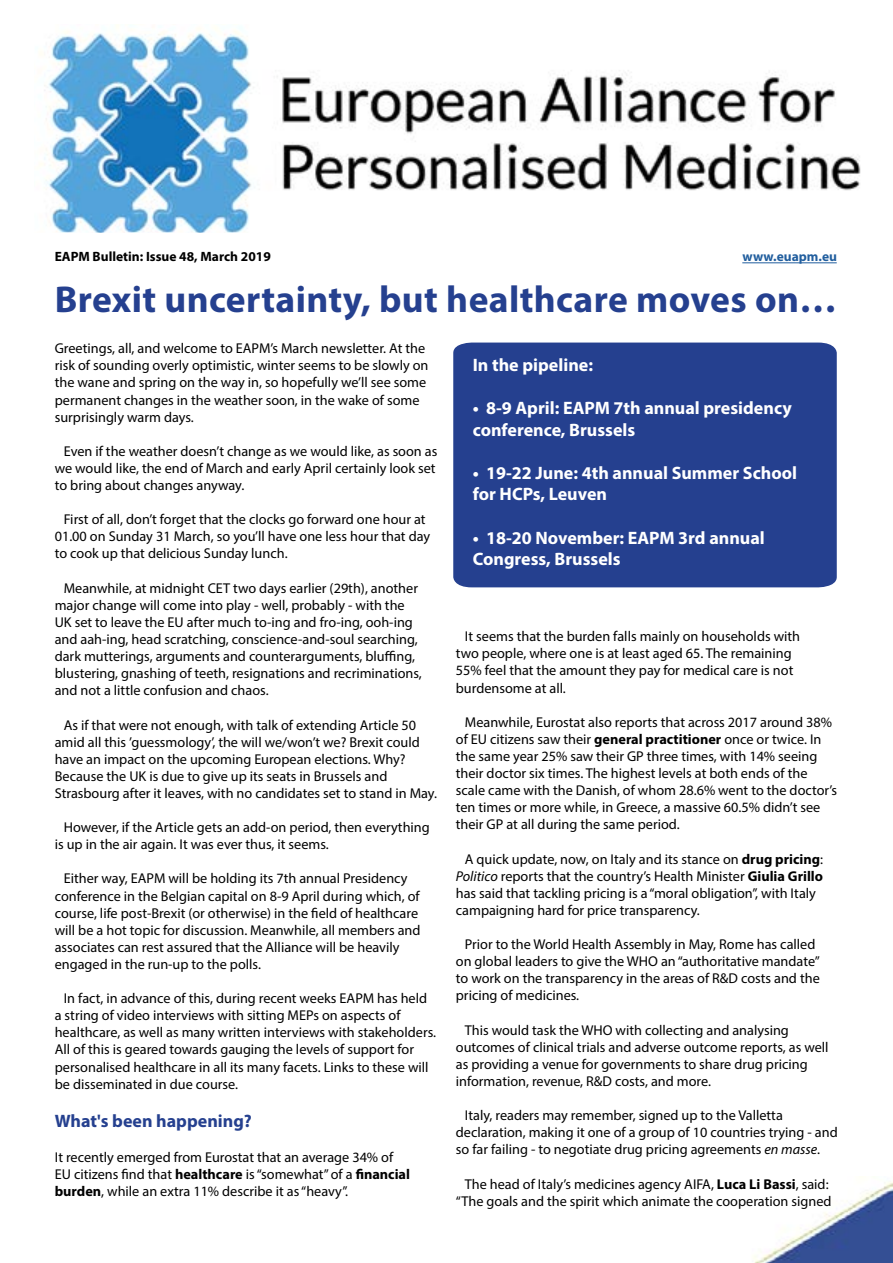
<style>
.page{position:relative;width:893px;height:1263px;background:#fff}
.page>*{position:absolute;margin:0;border:0;box-sizing:border-box;transform-origin:0 0}
.t1{font:700 37.5px "Myriad Pro";letter-spacing:.01em;color:#25408f}
.t2{font:700 18px/21.6px "Myriad Pro";color:#fff}
.t3{font:700 18px "Myriad Pro";color:#25408f}
.t4{font:14.25px/17.1px "Myriad Pro";color:#000}
.t5{font:700 13.5px "Myriad Pro";color:#000}
.t6{font:700 13.5px "Myriad Pro";color:#215e9e}
.s1{font-weight:700}
.s2{font-style:italic}
</style>
<div class="page">
<img style="left:753px;top:1182px;width:140px;height:81px">
<hr style="left:742px;top:262px;width:95px;height:1px;background:#215e9e">
<img style="left:40px;top:25px;width:821px;height:208px">
<div style="left:453px;top:342px;width:384px;height:246px;background:#25408f"></div>
<p class="t5" style="left:55px;top:248px;width:218px">EAPM Bulletin: Issue 48, March 2019</p>
<p class="t6" style="left:743px;top:248px;width:96px">www.euapm.eu</p>
<h1 class="t1" style="left:55px;top:275px;width:784px">Brexit uncertainty, but healthcare moves on…</h1>
<p class="t2" style="left:473px;top:353px;width:122px">In the pipeline:</p>
<p class="t2" style="left:473px;top:396px;width:321px">• 8-9 April: EAPM 7th annual presidency conference, Brussels</p>
<p class="t2" style="left:473px;top:461px;width:326px">• 19-22 June: 4th annual Summer School for HCPs, Leuven</p>
<p class="t2" style="left:473px;top:526px;width:294px">• 18-20 November: EAPM 3rd annual<br>Congress, Brussels</p>
<p class="t4" style="left:55px;top:340px;width:375px">Greetings, all, and welcome to EAPM’s March newsletter. At the risk of sounding overly optimistic, winter seems to be slowly on the wane and spring on the way in, so hopefully we’ll see some permanent changes in the weather soon, in the wake of some surprisingly warm days.</p>
<p class="t4" style="left:55px;top:442px;width:384px;text-indent:9px">Even if the weather doesn’t change as we would like, as soon as we would like, the end of March and early April certainly look set to bring about changes anyway.</p>
<p class="t4" style="left:55px;top:511px;width:377px;text-indent:9px">First of all, don’t forget that the clocks go forward one hour at<br>01.00 on Sunday 31 March, so you’ll have one less hour that day to cook up that delicious Sunday lunch.</p>
<p class="t4" style="left:55px;top:579px;width:369px;text-indent:9px">Meanwhile, at midnight CET two days earlier (29th), another major change will come into play - well, probably - with the UK set to leave the EU after much to-ing and fro-ing, ooh-ing and aah-ing, head scratching, conscience-and-soul searching, dark mutterings, arguments and counterarguments, bluffing, blustering, gnashing of teeth, resignations and recriminations, and not a little confusion and chaos.</p>
<p class="t4" style="left:55px;top:716px;width:384px;text-indent:9px">As if that were not enough, with talk of extending Article 50 amid all this ’guessmology’, the will we/won’t we? Brexit could have an impact on the upcoming European elections. Why?<br>Because the UK is due to give up its seats in Brussels and Strasbourg after it leaves, with no candidates set to stand in May.</p>
<p class="t4" style="left:55px;top:818px;width:377px;text-indent:9px">However, if the Article gets an add-on period, then everything is up in the air again. It was ever thus, it seems.</p>
<p class="t4" style="left:55px;top:870px;width:367px;text-indent:9px">Either way, EAPM will be holding its 7th annual Presidency conference in the Belgian capital on 8-9 April during which, of course, life post-Brexit (or otherwise) in the field of healthcare will be a hot topic for discussion. Meanwhile, all members and associates can rest assured that the Alliance will be heavily engaged in the run-up to the polls.</p>
<p class="t4" style="left:55px;top:989px;width:383px;text-indent:9px">In fact, in advance of this, during recent weeks EAPM has held a string of video interviews with sitting MEPs on aspects of healthcare, as well as many written interviews with stakeholders.<br>All of this is geared towards gauging the levels of support for personalised healthcare in all its many facets. Links to these will be disseminated in due course.</p>
<p class="t3" style="left:55px;top:1109px;width:199px">What's been happening?</p>
<p class="t4" style="left:55px;top:1148px;width:357px">It recently emerged from Eurostat that an average 34% of<br>EU citizens find that <span class="s1">healthcare</span> is “somewhat” of a <span class="s1">financial burden</span>, while an extra 11% describe it as “heavy”.</p>
<p class="t4" style="left:456px;top:628px;width:346px;text-indent:9px">It seems that the burden falls mainly on households with two people, where one is at least aged 65. The remaining 55% feel that the amount they pay for medical care is not burdensome at all.</p>
<p class="t4" style="left:456px;top:713px;width:383px;text-indent:9px">Meanwhile, Eurostat also reports that across 2017 around 38% of EU citizens saw their <span class="s1">general practitioner</span> once or twice. In the same year 25% saw their GP three times, with 14% seeing their doctor six times. The highest levels at both ends of the scale came with the Danish, of whom 28.6% went to the doctor’s ten times or more while, in Greece, a massive 60.5% didn’t see their GP at all during the same period.</p>
<p class="t4" style="left:456px;top:850px;width:369px;text-indent:9px">A quick update, now, on Italy and its stance on <span class="s1">drug pricing</span>:<br><span class="s2">Politico</span> reports that the country’s Health Minister <span class="s1">Giulia Grillo </span>has said that tackling pricing is a “moral obligation”, with Italy campaigning hard for price transparency.</p>
<p class="t4" style="left:456px;top:935px;width:365px;text-indent:9px">Prior to the World Health Assembly in May, Rome has called on global leaders to give the WHO an “authoritative mandate” to work on the transparency in the areas of R&amp;D costs and the pricing of medicines.</p>
<p class="t4" style="left:456px;top:1021px;width:374px;text-indent:9px">This would task the WHO with collecting and analysing outcomes of clinical trials and adverse outcome reports, as well as providing a venue for governments to share drug pricing information, revenue, R&amp;D costs, and more.</p>
<p class="t4" style="left:456px;top:1106px;width:383px;text-indent:9px">Italy, readers may remember, signed up to the Valletta declaration, making it one of a group of 10 countries trying - and so far failing - to negotiate drug pricing agreements <span class="s2">en masse</span>.</p>
<p class="t4" style="left:456px;top:1175px;width:377px;text-align:center">The head of Italy’s medicines agency AIFA, <span class="s1">Luca Li Bassi</span>, said: “The goals and the spirit which animate the cooperation signed</p>
</div>
